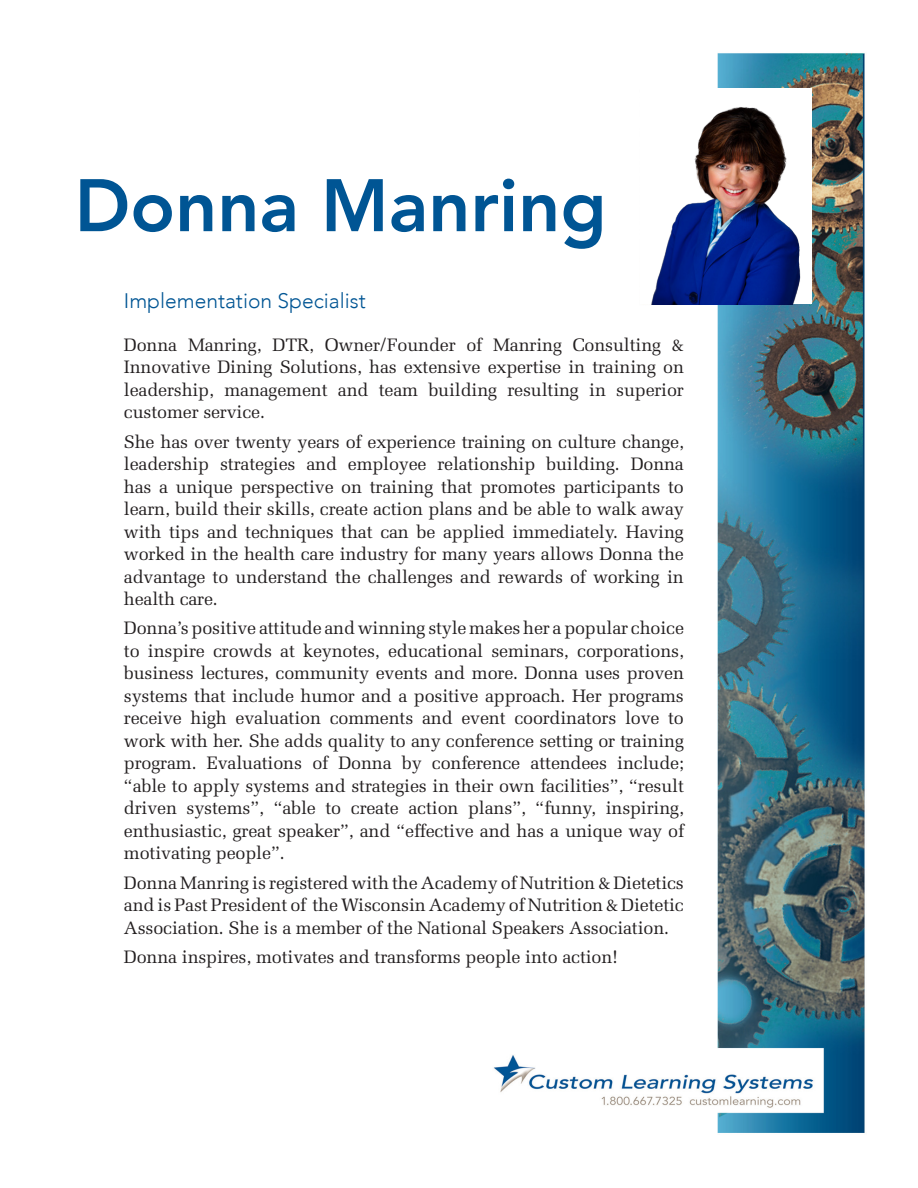
<style>
.page{position:relative;width:918px;height:1188px;background:#fff}
.page>*{position:absolute;margin:0;border:0;box-sizing:border-box;transform-origin:0 0}
.t1{font:800 73.5px "Avenir";color:#005594}
.t2{font:300 21px "Avenir";color:#005594}
.t3{font:18px/22.5px "Melior";letter-spacing:-.01em;color:#231f20;text-align:justify}
</style>
<div class="page">
<img style="left:493px;top:53px;width:372px;height:1080px">
<div style="left:75px;top:158px;width:542px;height:106px;background:#fff"></div>
<img style="left:640px;top:88px;width:172px;height:216px">
<p class="t1" style="left:75px;top:148px;width:534px">Donna Manring</p>
<p class="t2" style="left:124px;top:289px;width:243px">Implementation Specialist</p>
<p class="t3" style="left:124px;top:333px;width:562px">Donna Manring, DTR, Owner/Founder of Manring Consulting &amp; Innovative Dining Solutions, has extensive expertise in training on leadership, management and team building resulting in superior customer service.</p>
<p class="t3" style="left:124px;top:430px;width:562px">She has over twenty years of experience training on culture change, leadership strategies and employee relationship building. Donna has a unique perspective on training that promotes participants to learn, build their skills, create action plans and be able to walk away with tips and techniques that can be applied immediately. Having worked in the health care industry for many years allows Donna the advantage to understand the challenges and rewards of working in health care.</p>
<p class="t3" style="left:124px;top:617px;width:562px">Donna’s positive attitude and winning style makes her a popular choice to inspire crowds at keynotes, educational seminars, corporations, business lectures, community events and more. Donna uses proven systems that include humor and a positive approach. Her programs receive high evaluation comments and event coordinators love to work with her. She adds quality to any conference setting or training program. Evaluations of Donna by conference attendees include; “able to apply systems and strategies in their own facilities”, “result driven systems”, “able to create action plans”, “funny, inspiring, enthusiastic, great speaker”, and “effective and has a unique way of motivating people”.</p>
<p class="t3" style="left:124px;top:871px;width:562px">Donna Manring is registered with the Academy of Nutrition &amp; Dietetics and is Past President of the Wisconsin Academy of Nutrition &amp; Dietetic Association. She is a member of the National Speakers Association.</p>
<p class="t3" style="left:124px;top:945px;width:496px">Donna inspires, motivates and transforms people into action!</p>
</div>
